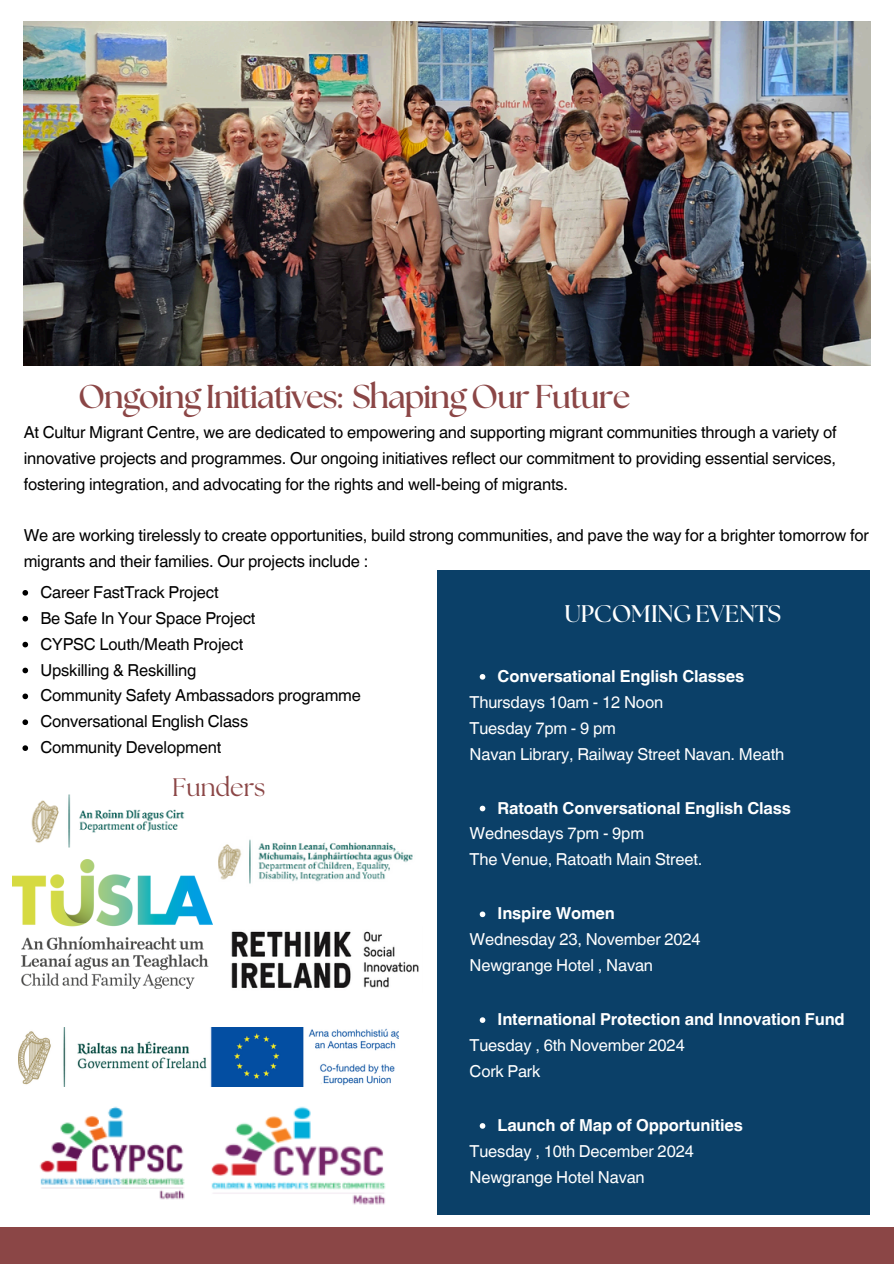
<style>
.page{position:relative;width:894px;height:1264px;background:#fff}
.page>*{position:absolute;margin:0;border:0;box-sizing:border-box;transform-origin:0 0}
.t1{font:700 33px "The Seasons";letter-spacing:-.03em;color:#8b4646}
.t2{font:25.2px "The Seasons";color:#8b4646}
.t3{font:700 24px "The Seasons";letter-spacing:-.01em;color:#fff}
.t4{font:16.5px/25.8px "Helvetica World";letter-spacing:-.01em;color:#000;text-align:justify}
.t5{font:16.5px "Helvetica World";letter-spacing:-.01em;color:#fff}
.t6{font:700 16.5px "Helvetica World";letter-spacing:-.01em;color:#fff}
</style>
<div class="page">
<div style="left:0;top:1227px;width:893px;height:36px;background:#8b4646"></div>
<img style="left:24px;top:21px;width:846px;height:344px">
<div style="left:437px;top:570px;width:432px;height:644px;background:#0b4068"></div>
<img style="left:31px;top:794px;width:154px;height:54px">
<img style="left:231px;top:931px;width:188px;height:57px">
<img style="left:39px;top:1106px;width:347px;height:99px">
<img style="left:12px;top:859px;width:201px;height:129px">
<img style="left:219px;top:839px;width:194px;height:45px">
<img style="left:18px;top:1027px;width:380px;height:59px">
<svg style="left:22px;top:590px;width:6px;height:5px"></svg>
<svg style="left:22px;top:616px;width:6px;height:5px"></svg>
<svg style="left:22px;top:641px;width:6px;height:6px"></svg>
<svg style="left:22px;top:667px;width:6px;height:6px"></svg>
<svg style="left:22px;top:693px;width:6px;height:6px"></svg>
<svg style="left:22px;top:719px;width:6px;height:6px"></svg>
<svg style="left:22px;top:745px;width:6px;height:6px"></svg>
<svg style="left:479px;top:674px;width:6px;height:5px"></svg>
<svg style="left:479px;top:805px;width:6px;height:6px"></svg>
<svg style="left:479px;top:911px;width:6px;height:6px"></svg>
<svg style="left:479px;top:1017px;width:6px;height:5px"></svg>
<svg style="left:479px;top:1123px;width:6px;height:5px"></svg>
<p class="t1" style="left:78px;top:382px;width:553px">Ongoing Initiatives: Shaping Our Future</p>
<p class="t4" style="left:24px;top:419px;width:814px">At Cultur Migrant Centre, we are dedicated to empowering and supporting migrant communities through a variety of innovative projects and programmes. Our ongoing initiatives reflect our commitment to providing essential services, fostering integration, and advocating for the rights and well-being of migrants.</p>
<p class="t4" style="left:24px;top:523px;width:846px">We are working tirelessly to create opportunities, build strong communities, and pave the way for a brighter tomorrow for migrants and their families. Our projects include :</p>
<p class="t4" style="left:40px;top:579px;width:180px">Career FastTrack Project</p>
<p class="t4" style="left:40px;top:605px;width:216px">Be Safe In Your Space Project</p>
<h3 class="t4" style="left:40px;top:631px;width:204px">CYPSC Louth/Meath Project</h3>
<h2 class="t4" style="left:40px;top:657px;width:157px">Upskilling &amp; Reskilling</h2>
<p class="t4" style="left:40px;top:682px;width:322px">Community Safety Ambassadors programme</p>
<p class="t4" style="left:40px;top:708px;width:209px">Conversational English Class</p>
<p class="t4" style="left:40px;top:734px;width:182px">Community Development</p>
<p class="t3" style="left:564px;top:603px;width:218px">UPCOMING EVENTS</p>
<p class="t6" style="left:497px;top:662px;width:248px">Conversational English Classes</p>
<p class="t5" style="left:469px;top:692px;width:195px">Thursdays 10am - 12 Noon</p>
<p class="t5" style="left:469px;top:718px;width:148px">Tuesday 7pm - 9 pm</p>
<p class="t5" style="left:469px;top:744px;width:316px">Navan Library, Railway Street Navan. Meath</p>
<p class="t6" style="left:497px;top:794px;width:295px">Ratoath Conversational English Class</p>
<p class="t5" style="left:469px;top:824px;width:176px">Wednesdays 7pm - 9pm</p>
<p class="t5" style="left:469px;top:849px;width:234px">The Venue, Ratoath Main Street.</p>
<p class="t6" style="left:497px;top:900px;width:119px">Inspire Women</p>
<p class="t5" style="left:469px;top:929px;width:232px">Wednesday 23, November 2024</p>
<p class="t5" style="left:469px;top:955px;width:185px">Newgrange Hotel , Navan</p>
<p class="t6" style="left:497px;top:1005px;width:348px">International Protection and Innovation Fund</p>
<p class="t5" style="left:469px;top:1035px;width:217px">Tuesday , 6th November 2024</p>
<p class="t5" style="left:469px;top:1061px;width:72px">Cork Park</p>
<p class="t2" style="left:172px;top:775px;width:95px">Funders</p>
<p class="t6" style="left:497px;top:1111px;width:247px">Launch of Map of Opportunities</p>
<p class="t5" style="left:469px;top:1141px;width:226px">Tuesday , 10th December 2024</p>
<p class="t5" style="left:469px;top:1167px;width:177px">Newgrange Hotel Navan</p>
</div>
